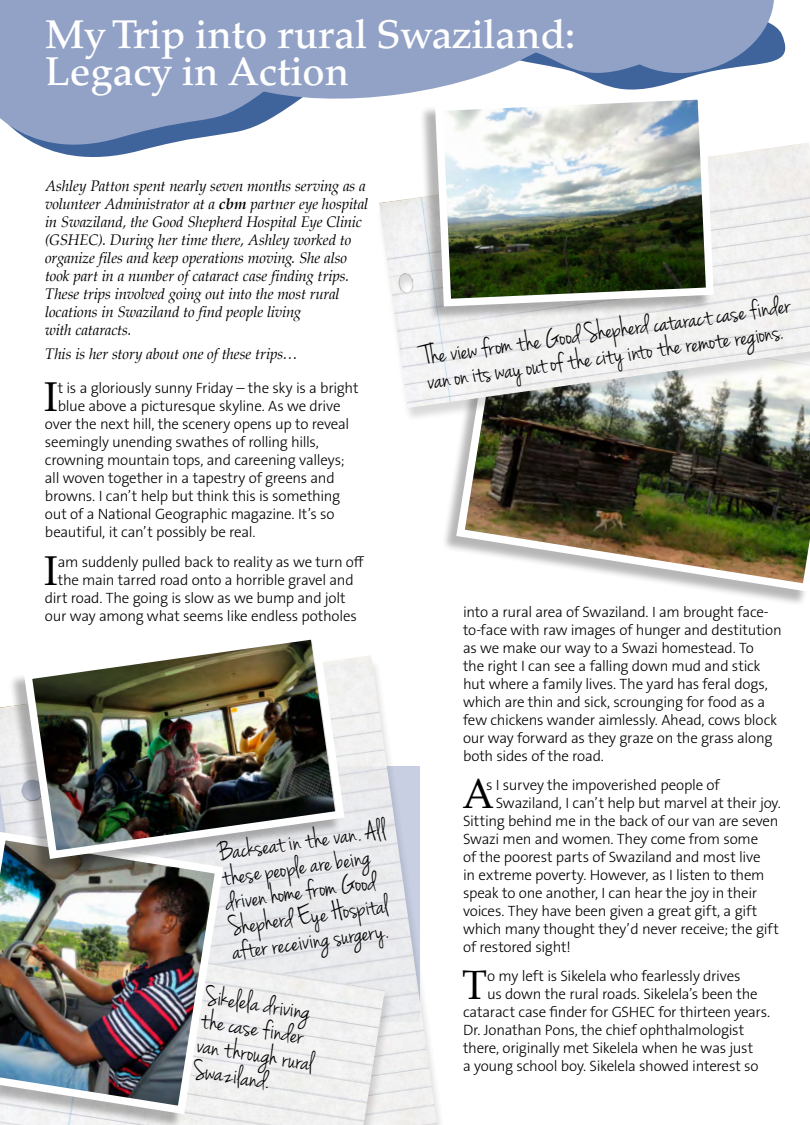
<style>
.page{position:relative;width:810px;height:1125px;background:#fff}
.page>*{position:absolute;margin:0;border:0;box-sizing:border-box;transform-origin:0 0}
.t1{font:40.75px "Palatino";color:#000}
.t2{font:500 40px/37.5px "Palatino LT Std";color:#fff}
.t3{font:28.75px/25px "Jenna Sue";color:#000}
.t4{font:300 15px/18px "The Sans Os F";letter-spacing:-.02em;color:#000}
.t5{font:italic 15px/18px "Palatino";letter-spacing:-.01em;color:#000}
.s1{font-weight:700}
</style>
<div class="page">
<img style="left:0;top:655px;width:438px;height:470px">
<div style="left:0;top:936px;width:395px;height:189px;background:#000;opacity:.15"></div>
<img style="left:220px;top:933px;width:165px;height:192px">
<div style="left:0;top:834px;width:220px;height:291px;background:#000;opacity:.29"></div>
<img style="left:0;top:828px;width:228px;height:290px">
<div style="left:8px;top:633px;width:334px;height:241px;background:#000;opacity:.29"></div>
<img style="left:20px;top:633px;width:329px;height:230px">
<svg style="left:0;top:0;width:677px;height:157px;fill:#92a2c7"></svg>
<svg style="left:180px;top:0;width:420px;height:110px;background:#9aa9cb"></svg>
<svg style="left:595px;top:0;width:186px;height:81px;background:#8fa1c5"></svg>
<div style="left:441px;top:309px;width:369px;height:298px;background:#000;opacity:.29"></div>
<img style="left:452px;top:423px;width:358px;height:173px">
<div style="left:376px;top:145px;width:434px;height:278px;background:#000;opacity:.15"></div>
<img style="left:379px;top:142px;width:431px;height:266px">
<div style="left:420px;top:94px;width:291px;height:228px;background:#000;opacity:.29"></div>
<img style="left:431px;top:88px;width:287px;height:222px">
<h2 class="t2" style="left:45px;top:16px;width:531px">My Trip into rural Swaziland:<br>Legacy in Action</h2>
<p class="t5" style="left:45px;top:177px;width:325px">Ashley Patton spent nearly seven months serving as a volunteer Administrator at a <span class="s1">cbm</span> partner eye hospital in Swaziland, the Good Shepherd Hospital Eye Clinic (GSHEC). During her time there, Ashley worked to organize files and keep operations moving. She also took part in a number of cataract case finding trips.<br>These trips involved going out into the most rural locations in Swaziland to find people living<br>with cataracts.</p>
<p class="t5" style="left:45px;top:345px;width:254px">This is her story about one of these trips…</p>
<h1 class="t1" style="left:44px;top:364px;width:15px">I</h1>
<p class="t4" style="left:58px;top:379px;width:302px">t is a gloriously sunny Friday – the sky is a bright</p>
<h3 class="t3" style="left:422px;top:345px;width:371px;rotate:-8deg">The view from the Good Shepherd cataract case finder van on its way out of the city into the remote regions.</h3>
<p class="t4" style="left:58px;top:397px;width:284px">blue above a picturesque skyline. As we drive</p>
<p class="t4" style="left:45px;top:415px;width:306px">over the next hill, the scenery opens up to reveal</p>
<p class="t4" style="left:45px;top:433px;width:276px">seemingly unending swathes of rolling hills,</p>
<p class="t4" style="left:45px;top:451px;width:301px">crowning mountain tops, and careening valleys;</p>
<p class="t4" style="left:45px;top:469px;width:291px">all woven together in a tapestry of greens and</p>
<p class="t4" style="left:45px;top:487px;width:297px">browns. I can’t help but think this is something</p>
<p class="t4" style="left:45px;top:505px;width:291px">out of a National Geographic magazine. It’s so</p>
<p class="t4" style="left:45px;top:523px;width:212px">beautiful, it can’t possibly be real.</p>
<h1 class="t1" style="left:44px;top:537px;width:15px">I</h1>
<p class="t4" style="left:58px;top:553px;width:308px">am suddenly pulled back to reality as we turn off</p>
<p class="t4" style="left:58px;top:571px;width:297px">the main tarred road onto a horrible gravel and</p>
<p class="t4" style="left:45px;top:589px;width:302px">dirt road. The going is slow as we bump and jolt</p>
<p class="t4" style="left:45px;top:607px;width:313px">our way among what seems like endless potholes</p>
<p class="t4" style="left:463px;top:603px;width:320px">into a rural area of Swaziland. I am brought face&shy;to-face with raw images of hunger and destitution as we make our way to a Swazi homestead. To<br>the right I can see a falling down mud and stick hut where a family lives. The yard has feral dogs, which are thin and sick, scrounging for food as a few chickens wander aimlessly. Ahead, cows block our way forward as they graze on the grass along both sides of the road.</p>
<h1 class="t1" style="left:462px;top:760px;width:33px">A</h1>
<p class="t4" style="left:486px;top:776px;width:235px">s I survey the impoverished people of</p>
<p class="t4" style="left:496px;top:794px;width:287px">Swaziland, I can’t help but marvel at their joy.</p>
<p class="t4" style="left:463px;top:812px;width:317px">Sitting behind me in the back of our van are seven</p>
<p class="t4" style="left:463px;top:830px;width:297px">Swazi men and women. They come from some</p>
<p class="t4" style="left:463px;top:848px;width:299px">of the poorest parts of Swaziland and most live</p>
<p class="t4" style="left:463px;top:866px;width:303px">in extreme poverty. However, as I listen to them</p>
<p class="t4" style="left:463px;top:884px;width:296px">speak to one another, I can hear the joy in their</p>
<p class="t4" style="left:463px;top:902px;width:296px">voices. They have been given a great gift, a gift</p>
<p class="t4" style="left:463px;top:920px;width:317px">which many thought they’d never receive; the gift</p>
<p class="t4" style="left:463px;top:938px;width:109px">of restored sight!</p>
<h1 class="t1" style="left:462px;top:951px;width:27px">T</h1>
<p class="t4" style="left:487px;top:967px;width:255px">o my left is Sikelela who fearlessly drives</p>
<h3 class="t3" style="left:217px;top:841px;width:170px;rotate:-8deg">Backseat in the van. All these people are being driven home from Good<br>Shepherd Eye Hospital after receiving surgery.</h3>
<h3 class="t3" style="left:207px;top:984px;width:119px;rotate:9deg">Sikelela driving the case finder van through rural<br>Swaziland.</h3>
<p class="t4" style="left:487px;top:985px;width:272px">us down the rural roads. Sikelela’s been the</p>
<p class="t4" style="left:463px;top:1003px;width:309px">cataract case finder for GSHEC for thirteen years.</p>
<p class="t4" style="left:463px;top:1021px;width:283px">Dr. Jonathan Pons, the chief ophthalmologist</p>
<p class="t4" style="left:463px;top:1039px;width:292px">there, originally met Sikelela when he was just</p>
<p class="t4" style="left:463px;top:1057px;width:297px">a young school boy. Sikelela showed interest so</p>
</div>
